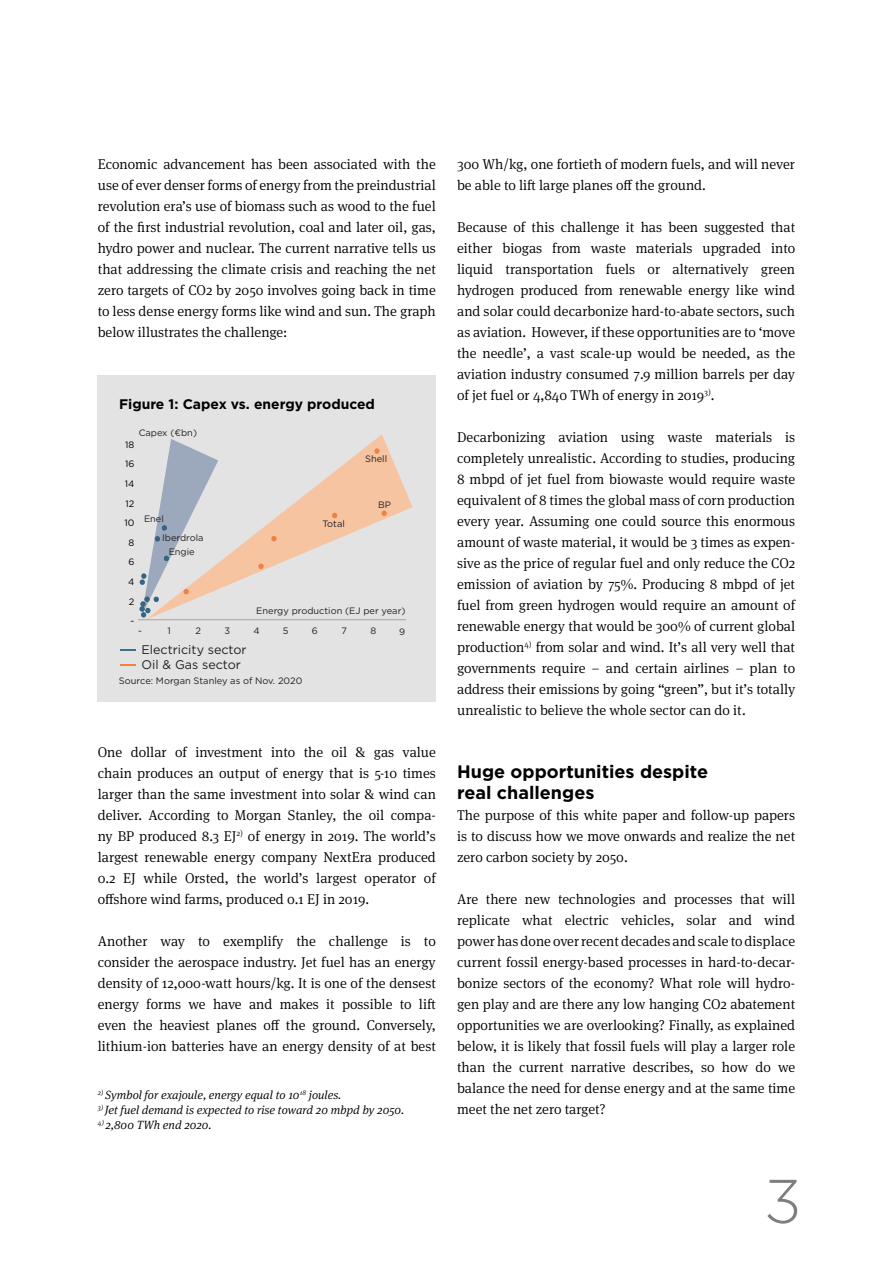
<style>
.page{position:relative;width:893px;height:1263px;background:#fff}
.page>*{position:absolute;margin:0;border:0;box-sizing:border-box;transform-origin:0 0}
.t1{font:300 61.5px "Gotham";color:#7e7e7d}
.t2{font:700 18px/21px "Gotham";color:#000}
.t3{font:300 14.25px/21px "Meta Serif Pro";color:#000;text-align:justify}
.t4{font:700 13.8px "Gotham";color:#000}
.t5{font:12.45px/14.9px "Gotham";color:#231f20}
.t6{font:italic 300 12px "Meta Serif Pro";color:#000}
.t7{font:9.3px/18.8px "Gotham";color:#231f20}
.t8{font:9.3px "Gotham";color:#000}
.t9{font:9.15px "Gotham";color:#231f20}
</style>
<div class="page">
<div style="left:98px;top:375px;width:338px;height:326px;background:#e3e3e3"></div>
<svg style="left:147px;top:434px;width:266px;height:185px"></svg>
<hr style="left:138px;top:619px;width:268px;height:1px;background:#a7a9ab">
<hr style="left:139px;top:619px;width:267px;height:1px;background:#b3b2b2">
<svg style="left:120px;top:649px;width:16px;height:2px"></svg>
<svg style="left:120px;top:664px;width:16px;height:2px"></svg>
<svg style="left:258px;top:564px;width:6px;height:5px"></svg>
<svg style="left:271px;top:536px;width:6px;height:5px"></svg>
<svg style="left:332px;top:513px;width:5px;height:5px"></svg>
<svg style="left:382px;top:510px;width:5px;height:6px"></svg>
<svg style="left:374px;top:448px;width:6px;height:6px"></svg>
<svg style="left:139px;top:439px;width:79px;height:178px"></svg>
<p class="t3" style="left:98px;top:153px;width:340px">Economic advancement has been associated with the use of ever denser forms of energy from the preindustrial revolution era’s use of biomass such as wood to the fuel of the first industrial revolution, coal and later oil, gas, hydro power and nuclear. The current narrative tells us that addressing the climate crisis and reaching the net zero targets of CO2 by 2050 involves going back in time to less dense energy forms like wind and sun. The graph below illustrates the challenge:</p>
<p class="t4" style="left:119px;top:395px;width:257px">Figure 1: Capex vs. energy produced</p>
<p class="t7" style="left:139px;top:423px;width:60px">Capex (€bn)</p>
<p class="t8" style="left:125px;top:438px;width:11px">18</p>
<p class="t8" style="left:125px;top:458px;width:11px">16</p>
<p class="t8" style="left:125px;top:478px;width:11px">14</p>
<p class="t8" style="left:126px;top:497px;width:10px">12</p>
<p class="t8" style="left:124px;top:517px;width:11px">10</p>
<p class="t8" style="left:129px;top:537px;width:7px">8</p>
<p class="t8" style="left:128px;top:556px;width:8px">6</p>
<p class="t8" style="left:128px;top:576px;width:8px">4</p>
<p class="t8" style="left:129px;top:595px;width:7px">2</p>
<p class="t8" style="left:131px;top:615px;width:5px">-</p>
<p class="t7" style="left:162px;top:510px;width:43px;text-indent:-18px">Enel<br>Iberdrola</p>
<p class="t7" style="left:322px;top:514px;width:24px">Total</p>
<p class="t7" style="left:169px;top:542px;width:28px">Engie</p>
<p class="t7" style="left:365px;top:449px;width:24px">Shell</p>
<p class="t7" style="left:378px;top:495px;width:14px">BP</p>
<p class="t7" style="left:256px;top:601px;width:151px">Energy production (EJ per year)</p>
<p class="t7" style="left:168px;top:622px;width:5px">1</p>
<p class="t7" style="left:196px;top:622px;width:7px">2</p>
<p class="t7" style="left:225px;top:622px;width:7px">3</p>
<p class="t7" style="left:312px;top:622px;width:8px">6</p>
<p class="t7" style="left:283px;top:622px;width:7px">5</p>
<p class="t7" style="left:341px;top:622px;width:7px">7</p>
<p class="t7" style="left:370px;top:622px;width:7px">8</p>
<p class="t9" style="left:399px;top:626px;width:8px">9</p>
<p class="t7" style="left:138px;top:622px;width:5px">-</p>
<p class="t7" style="left:254px;top:622px;width:8px">4</p>
<p class="t5" style="left:141px;top:641px;width:107px">Electricity sector<br>Oil &amp; Gas sector</p>
<p class="t7" style="left:119px;top:671px;width:185px">Source: Morgan Stanley as of Nov. 2020</p>
<p class="t3" style="left:98px;top:741px;width:340px">One dollar of investment into the oil &amp; gas value chain produces an output of energy that is 5-10 times larger than the same investment into solar &amp; wind can deliver. According to Morgan Stanley, the oil compa&shy;ny BP produced 8.3 EJ<sup>2)</sup> of energy in 2019. The world’s largest renewable energy company NextEra produced 0.2 EJ while Orsted, the world’s largest operator of offshore wind farms, produced 0.1 EJ in 2019.</p>
<p class="t3" style="left:98px;top:930px;width:340px">Another way to exemplify the challenge is to consider the aerospace industry. Jet fuel has an energy density of 12,000-watt hours/kg. It is one of the densest energy forms we have and makes it possible to lift even the heaviest planes off the ground. Conversely, lithium-ion batteries have an energy density of at best</p>
<p class="t6" style="left:98px;top:1086px;width:245px"><sup>2)</sup> Symbol for exajoule, energy equal to 10<sup>18</sup> joules.</p>
<p class="t6" style="left:98px;top:1101px;width:308px"><sup>3)</sup> Jet fuel demand is expected to rise toward 20 mbpd by 2050.</p>
<p class="t6" style="left:98px;top:1116px;width:115px"><sup>4)</sup> 2,800 TWh end 2020.</p>
<p class="t3" style="left:457px;top:153px;width:339px">300 Wh/kg, one fortieth of modern fuels, and will never be able to lift large planes off the ground.</p>
<p class="t3" style="left:457px;top:216px;width:340px">Because of this challenge it has been suggested that either biogas from waste materials upgraded into liquid transportation fuels or alternatively green hydrogen produced from renewable energy like wind and solar could decarbonize hard-to-abate sectors, such as aviation. However, if these opportunities are to ‘move the needle’, a vast scale-up would be needed, as the aviation industry consumed 7.9 million barrels per day of jet fuel or 4,840 TWh of energy in 2019<sup>3)</sup>.</p>
<p class="t3" style="left:457px;top:426px;width:340px">Decarbonizing aviation using waste materials is completely unrealistic. According to studies, producing 8 mbpd of jet fuel from biowaste would require waste equivalent of 8 times the global mass of corn production every year. Assuming one could source this enormous amount of waste material, it would be 3 times as expen&shy;sive as the price of regular fuel and only reduce the CO2 emission of aviation by 75%. Producing 8 mbpd of jet fuel from green hydrogen would require an amount of renewable energy that would be 300% of current global production<sup>4)</sup> from solar and wind. It’s all very well that governments require – and certain airlines – plan to address their emissions by going “green”, but it’s totally unrealistic to believe the whole sector can do it.</p>
<p class="t2" style="left:457px;top:761px;width:252px">Huge opportunities despite real challenges</p>
<p class="t3" style="left:457px;top:804px;width:340px">The purpose of this white paper and follow-up papers is to discuss how we move onwards and realize the net zero carbon society by 2050.</p>
<p class="t3" style="left:457px;top:888px;width:340px">Are there new technologies and processes that will replicate what electric vehicles, solar and wind power has done over recent decades and scale to displace current fossil energy-based processes in hard-to-decar&shy;bonize sectors of the economy? What role will hydro&shy;gen play and are there any low hanging CO2 abatement opportunities we are overlooking? Finally, as explained below, it is likely that fossil fuels will play a larger role than the current narrative describes, so how do we balance the need for dense energy and at the same time meet the net zero target?</p>
<h1 class="t1" style="left:764px;top:1162px;width:39px">3</h1>
</div>
